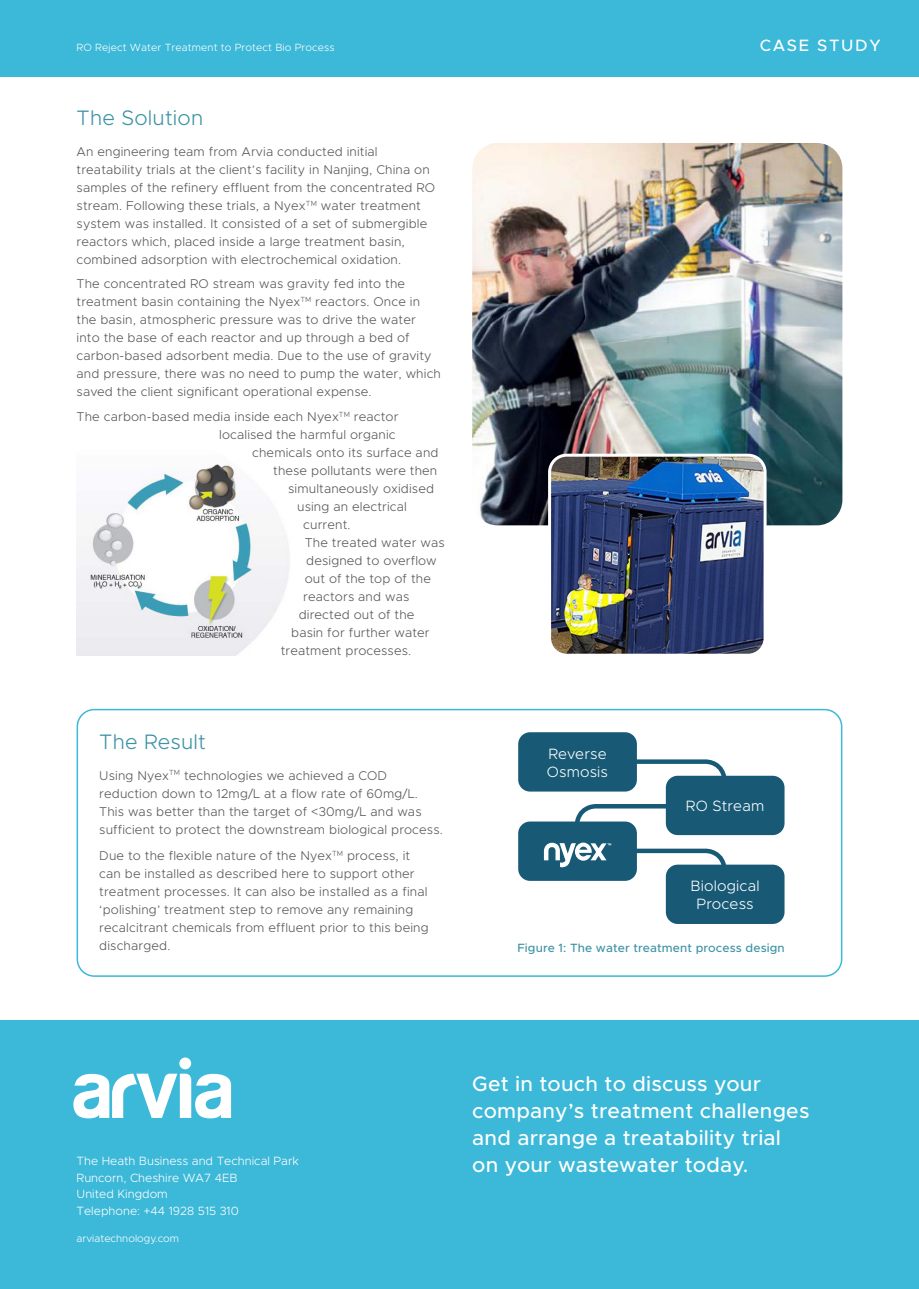
<style>
.page{position:relative;width:919px;height:1289px;background:#fff}
.page>*{position:absolute;margin:0;border:0;box-sizing:border-box;transform-origin:0 0}
.Bold_Coloured_Body_T{font:500 21px/27px "Metropolis";letter-spacing:.01em;color:#fff}
.t1{font:300 21px "Metropolis";letter-spacing:.01em;color:#3d93a5}
.t2{font:500 16.5px "Metropolis";letter-spacing:.1em;color:#fff}
.t3{font:300 15px/18.1px "Metropolis";letter-spacing:.01em;color:#fff}
.Case_Study_Body{font:300 12.75px/18px "Metropolis";letter-spacing:.01em;color:#57585a}
.t4{font:300 12px "Metropolis";color:#fff}
.t5{font:500 12px "Metropolis";letter-spacing:.01em;color:#3d93a5}
.t6{font:300 10.5px "Metropolis";letter-spacing:.01em;color:#fff}
</style>
<div class="page">
<img style="left:77px;top:464px;width:213px;height:192px">
<div style="left:0;top:1020px;width:918px;height:268px;background:#3cb8d8"></div>
<div style="left:179px;top:1057px;width:12px;height:12px;background:#fff;border-radius:50%"></div>
<svg style="left:73px;top:1073px;width:158px;height:45px"></svg>
<div style="left:0;top:0;width:918px;height:77px;background:#3cb8d8"></div>
<img style="left:472px;top:143px;width:370px;height:382px">
<img style="left:549px;top:455px;width:216px;height:197px">
<div style="left:548px;top:453px;width:218px;height:203px;border:3px solid #fff;border-radius:17px"></div>
<div style="left:77px;top:708px;width:765px;height:268px;border:2px solid #3cb8d8;border-radius:17px"></div>
<div style="left:518px;top:732px;width:119px;height:59px;background:#185a76;border-radius:12px"></div>
<div style="left:665px;top:775px;width:119px;height:60px;background:#185a76;border-radius:12px"></div>
<div style="left:665px;top:864px;width:119px;height:60px;background:#185a76;border-radius:12px"></div>
<div style="left:518px;top:821px;width:119px;height:59px;background:#185a76;border-radius:12px"></div>
<svg style="left:544px;top:842px;width:67px;height:25px"></svg>
<svg style="left:633px;top:757px;width:96px;height:31px"></svg>
<svg style="left:634px;top:846px;width:95px;height:31px"></svg>
<svg style="left:572px;top:801px;width:98px;height:31px"></svg>
<p class="t6" style="left:77px;top:41px;width:259px">RO Reject Water Treatment to Protect Bio Process</p>
<h2 class="t2" style="left:759px;top:35px;width:122px">CASE STUDY</h2>
<h2 class="t1" style="left:77px;top:105px;width:128px">The Solution</h2>
<p class="Case_Study_Body" style="left:77px;top:142px;width:360px">An engineering team from Arvia conducted initial treatability trials at the client’s facility in Nanjing, China on samples of the refinery effluent from the concentrated RO stream. Following these trials, a Nyex<sup>TM</sup> water treatment system was installed. It consisted of a set of submergible reactors which, placed inside a large treatment basin, combined adsorption with electrochemical oxidation.</p>
<p class="Case_Study_Body" style="left:77px;top:275px;width:366px">The concentrated RO stream was gravity fed into the treatment basin containing the Nyex<sup>TM</sup> reactors. Once in the basin, atmospheric pressure was to drive the water into the base of each reactor and up through a bed of carbon-based adsorbent media. Due to the use of gravity and pressure, there was no need to pump the water, which saved the client significant operational expense.</p>
<p class="Case_Study_Body" style="left:77px;top:407px;width:323px">The carbon-based media inside each Nyex<sup>TM</sup> reactor</p>
<p class="Case_Study_Body" style="left:219px;top:425px;width:178px">localised the harmful organic</p>
<p class="Case_Study_Body" style="left:252px;top:443px;width:188px">chemicals onto its surface and</p>
<p class="Case_Study_Body" style="left:273px;top:461px;width:166px">these pollutants were then</p>
<p class="Case_Study_Body" style="left:288px;top:479px;width:147px">simultaneously oxidised</p>
<p class="Case_Study_Body" style="left:297px;top:497px;width:111px">using an electrical</p>
<p class="Case_Study_Body" style="left:303px;top:515px;width:49px">current.</p>
<p class="Case_Study_Body" style="left:305px;top:533px;width:141px">The treated water was</p>
<p class="Case_Study_Body" style="left:306px;top:551px;width:132px">designed to overflow</p>
<p class="Case_Study_Body" style="left:305px;top:569px;width:128px">out of the top of the</p>
<p class="Case_Study_Body" style="left:303px;top:587px;width:108px">reactors and was</p>
<p class="Case_Study_Body" style="left:299px;top:605px;width:117px">directed out of the</p>
<p class="Case_Study_Body" style="left:291px;top:623px;width:140px">basin for further water</p>
<p class="Case_Study_Body" style="left:281px;top:641px;width:132px">treatment processes.</p>
<h2 class="t1" style="left:99px;top:728px;width:108px">The Result</h2>
<p class="Case_Study_Body" style="left:99px;top:766px;width:345px">Using Nyex<sup>TM</sup> technologies we achieved a COD reduction down to 12mg/L at a flow rate of 60mg/L.<br>This was better than the target of &lt;30mg/L and was sufficient to protect the downstream biological process.</p>
<p class="Case_Study_Body" style="left:99px;top:846px;width:331px">Due to the flexible nature of the Nyex<sup>TM</sup> process, it can be installed as described here to support other treatment processes. It can also be installed as a final ‘polishing’ treatment step to remove any remaining recalcitrant chemicals from effluent prior to this being discharged.</p>
<h2 class="t3" style="left:547px;top:744px;width:63px">Reverse<br>Osmosis</h2>
<h2 class="t3" style="left:686px;top:797px;width:80px">RO Stream</h2>
<h2 class="t3" style="left:690px;top:876px;width:71px;text-align:center">Biological<br>Process</h2>
<h2 class="t5" style="left:517px;top:940px;width:269px">Figure 1: The water treatment process design</h2>
<p class="t4" style="left:77px;top:1153px;width:224px">The Heath Business and Technical Park</p>
<p class="t4" style="left:77px;top:1170px;width:162px">Runcorn, Cheshire WA7 4EB</p>
<p class="t4" style="left:77px;top:1186px;width:93px">United Kingdom</p>
<p class="t4" style="left:77px;top:1203px;width:164px">Telephone: +44 1928 515 310</p>
<p class="t6" style="left:77px;top:1231px;width:104px">arviatechnology.com</p>
<p class="Bold_Coloured_Body_T" style="left:472px;top:1070px;width:339px">Get in touch to discuss your company’s treatment challenges and arrange a treatability trial on your wastewater today.</p>
</div>
